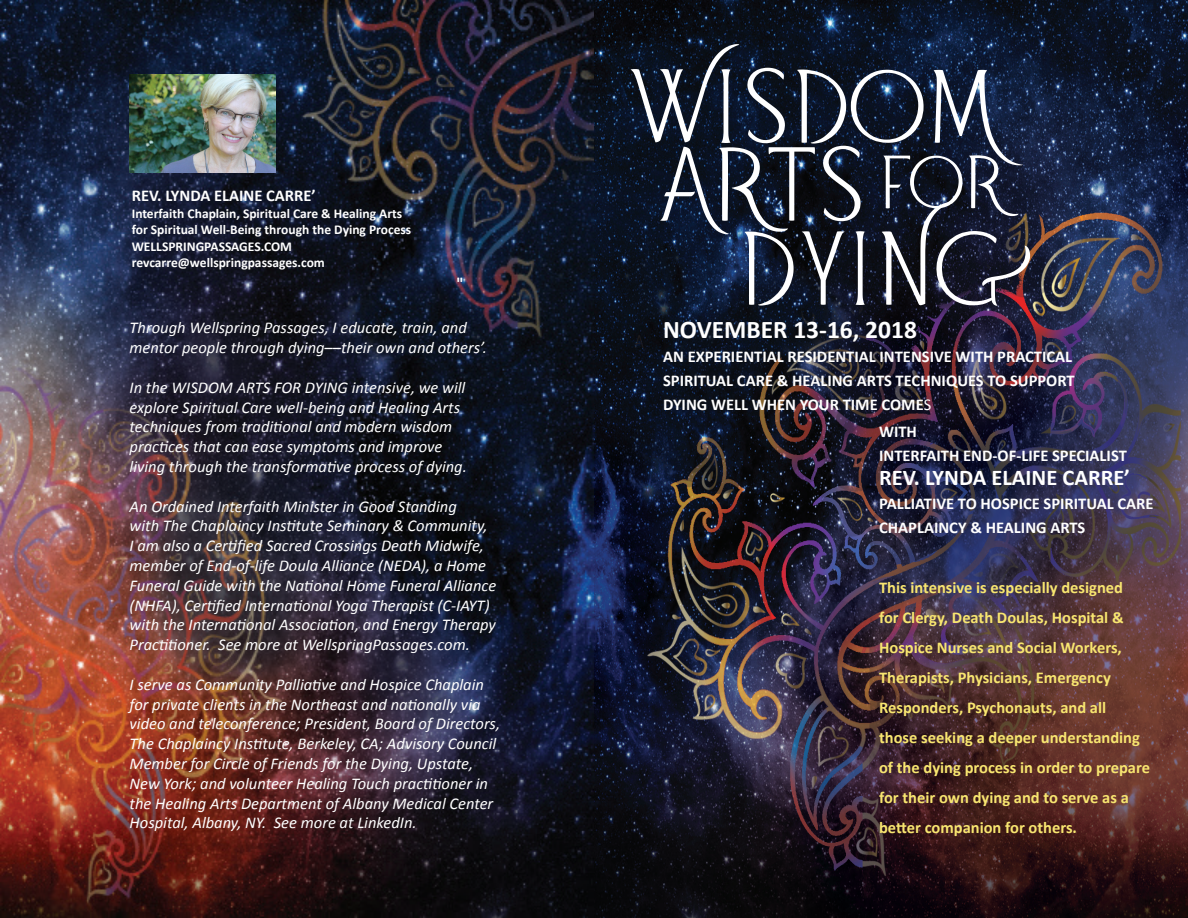
<style>
.page{position:relative;width:1188px;height:918px;background:#fff}
.page>*{position:absolute;margin:0;border:0;box-sizing:border-box;transform-origin:0 0}
.t1{font:102px/78px "Harlan";color:#fff}
.t2{font:73.5px "Harlan";color:#fff}
.t3{font:700 25.5px "Calibri";color:#fff}
.t4{font:700 22.5px "Calibri";color:#fff}
.t5{font:18px "Harlan";color:#231f20}
.t6{font:italic 16.5px/19.8px "Calibri";color:#fff}
.t7{font:700 16.5px/30px "Calibri";color:#f8e670}
.t8{font:700 16.5px/24px "Calibri";color:#fff}
.t9{font:700 13.5px/16.5px "Calibri";color:#fff}
.s1{font-weight:400}
</style>
<div class="page">
<img style="left:0;top:0;width:1188px;height:918px">
<img style="left:130px;top:75px;width:145px;height:98px">
<p class="t8" style="left:132px;top:184px;width:186px">REV. LYNDA ELAINE CARRE’</p>
<p class="t9" style="left:132px;top:205px;width:281px">Interfaith Chaplain, Spiritual Care &amp; Healing Arts for Spiritual Well-Being through the Dying Process WELLSPRINGPASSAGES.COM revcarre@wellspringpassages.com</p>
<p class="t8" style="left:456px;top:272px;width:9px">"</p>
<p class="t6" style="left:130px;top:318px;width:359px">Through Wellspring Passages, I educate, train, and mentor people through dying––their own and others’.</p>
<p class="t6" style="left:130px;top:377px;width:339px">In the WISDOM ARTS FOR DYING intensive, we will explore Spiritual Care well-being and Healing Arts techniques from traditional and modern wisdom practices that can ease symptoms and improve living through the transformative process of dying.</p>
<p class="t6" style="left:130px;top:496px;width:368px">An Ordained Interfaith Minister in Good Standing<br>with The Chaplaincy Institute Seminary &amp; Community,<br>I am also a Certified Sacred Crossings Death Midwife, member of End-of-life Doula Alliance (NEDA), a Home Funeral Guide with the National Home Funeral Alliance (NHFA), Certified International Yoga Therapist (C-IAYT) with the International Association, and Energy Therapy Practitioner. See more at WellspringPassages.com.</p>
<p class="t6" style="left:130px;top:674px;width:372px">I serve as Community Palliative and Hospice Chaplain for private clients in the Northeast and nationally via video and teleconference; President, Board of Directors, The Chaplaincy Institute, Berkeley, CA; Advisory Council Member for Circle of Friends for the Dying, Upstate, New York; and volunteer Healing Touch practitioner in the Healing Arts Department of Albany Medical Center Hospital, Albany, NY. See more at LinkedIn.</p>
<h1 class="t1" style="left:634px;top:63px;width:362px">WISDOM<br>ARTS</h1>
<h2 class="t2" style="left:879px;top:120px;width:128px">FOR</h2>
<h1 class="t1" style="left:740px;top:225px;width:267px">DYING</h1>
<p class="t5" style="left:634px;top:326px;width:11px">A</p>
<h3 class="t3" style="left:663px;top:313px;width:255px">NOVEMBER 13-16, 2018</h3>
<p class="t8" style="left:663px;top:344px;width:413px">AN EXPERIENTIAL RESIDENTIAL INTENSIVE WITH PRACTICAL<br>SPIRITUAL CARE &amp; HEALING ARTS TECHNIQUES TO SUPPORT<br>DYING WELL WHEN YOUR TIME COME<span class="s1">S</span></p>
<p class="t8" style="left:879px;top:419px;width:249px">WITH<br>INTERFAITH END-OF-LIFE SPECIALIST</p>
<h3 class="t4" style="left:879px;top:463px;width:253px">REV. LYNDA ELAINE CARRE’</h3>
<p class="t8" style="left:879px;top:491px;width:276px">PALLIATIVE TO HOSPICE SPIRITUAL CARE<br>CHAPLAINCY &amp; HEALING ARTS</p>
<p class="t7" style="left:879px;top:572px;width:272px">This intensive is especially designed<br>for Clergy, Death Doulas, Hospital &amp; Hospice Nurses and Social Workers, Therapists, Physicians, Emergency Responders, Psychonauts, and all<br>those seeking a deeper understanding of the dying process in order to prepare for their own dying and to serve as a better companion for others.</p>
</div>
